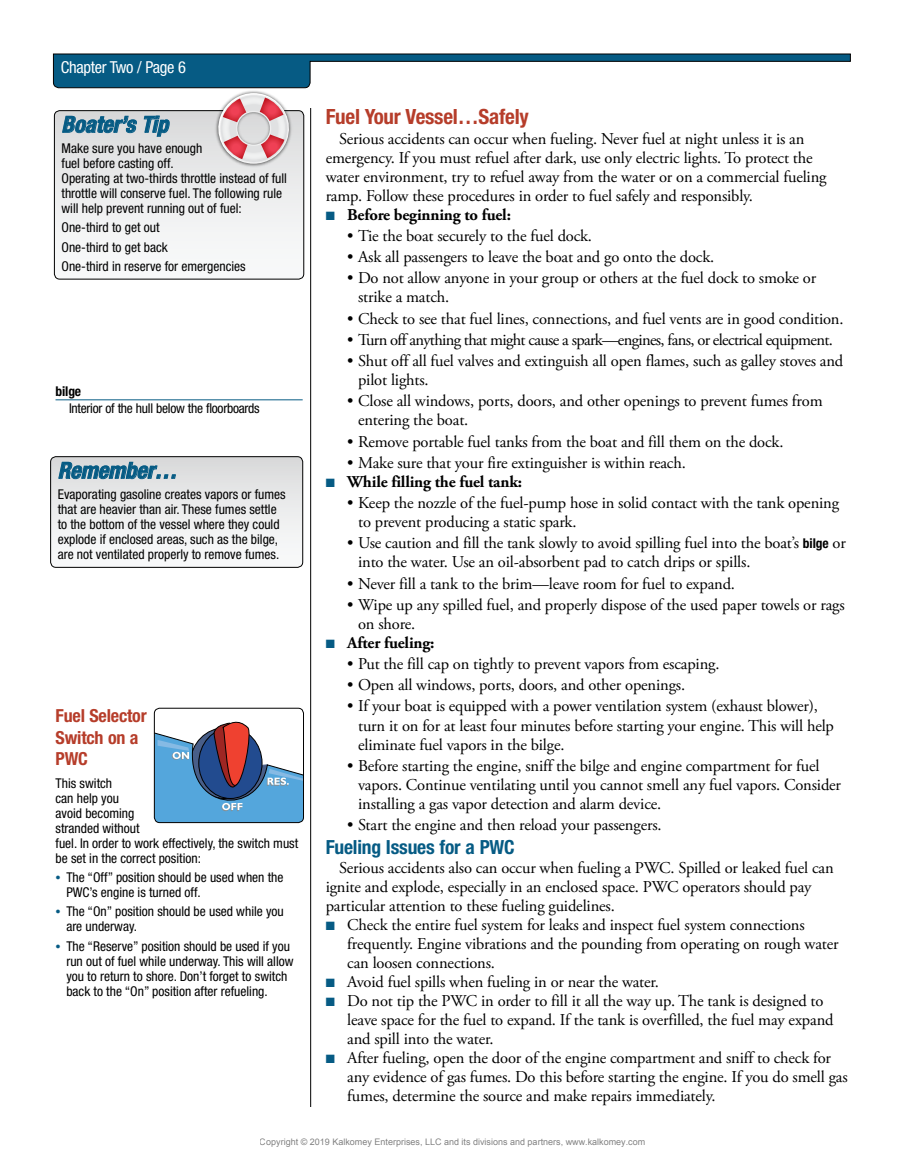
<style>
.page{position:relative;width:905px;height:1161px;background:#fff}
.page>*{position:absolute;margin:0;border:0;box-sizing:border-box;transform-origin:0 0}
.t1{font:italic 700 condensed 22.5px "Helvetica Neue LT Std";color:#065b84}
.t2{font:700 condensed 21px "Helvetica Neue LT Std";letter-spacing:-.01em;color:#b63d2a}
.t3{font:700 condensed 19.5px "Helvetica Neue LT Std";letter-spacing:-.01em;color:#065b84}
.t4{font:700 condensed 18px/21.6px "Helvetica Neue LT Std";letter-spacing:-.01em;color:#b63d2a}
.t5{font:16.5px/19px "Adobe Garamond Pro";letter-spacing:-.01em;color:#000}
.t6{font:16.5px "Adobe Garamond Pro";letter-spacing:-.04em;color:#000}
.t7{font:700 16.5px "Adobe Garamond Pro";letter-spacing:-.01em;color:#000}
.t8{font:condensed 16.5px "Helvetica Neue LT Std";letter-spacing:-.02em;color:#fff}
.t9{font:condensed 13.5px/15px "Helvetica Neue LT Std";color:#000}
.t10{font:condensed 13.5px "Helvetica Neue LT Std";letter-spacing:-.02em;color:#000}
.t11{font:700 condensed 13.5px "Helvetica Neue LT Std";letter-spacing:-.01em;color:#000}
.t12{font:9px "Arial";color:rgb(0 0 0/.5)}
.s1{font-family:"Adobe Garamond Pro";font-stretch:normal;color:#065b84}
.s2{color:#065b84}
.s3{font-family:"Helvetica Neue LT Std";font-weight:700;font-stretch:condensed;font-size:13.5px}
</style>
<div class="page">
<hr style="left:310px;top:108px;width:1px;height:999px;background:#000">
<svg style="left:154px;top:721px;width:149px;height:102px"></svg>
<div style="left:154px;top:708px;width:150px;height:115px;border:1px solid #000;border-radius:5px"></div>
<hr style="left:55px;top:399px;width:248px;height:1px;background:#065b84">
<svg style="left:51px;top:457px;width:252px;height:110px"></svg>
<div style="left:50px;top:456px;width:253px;height:112px;border:1px solid #000;border-radius:5px"></div>
<svg style="left:53px;top:53px;width:798px;height:226px"></svg>
<p class="t8" style="left:61px;top:58px;width:127px">Chapter Two / Page 6</p>
<h1 class="t1" style="left:62px;top:111px;width:108px">Boater’s Tip</h1>
<p class="t9" style="left:62px;top:141px;width:227px">Make sure you have enough<br>fuel before casting off.<br>Operating at two-thirds throttle instead of full throttle will conserve fuel. The following rule will help prevent running out of fuel:</p>
<p class="t9" style="left:62px;top:218px;width:186px;line-height:19.4px">One-third to get out<br>One-third to get back<br>One-third in reserve for emergencies</p>
<p class="t11" style="left:55px;top:383px;width:27px">bilge</p>
<p class="t10" style="left:69px;top:401px;width:192px">Interior of the hull below the floorboards</p>
<h1 class="t1" style="left:58px;top:457px;width:121px">Remember…</h1>
<p class="t9" style="left:58px;top:487px;width:229px">Evaporating gasoline creates vapors or fumes that are heavier than air. These fumes settle to the bottom of the vessel where they could explode if enclosed areas, such as the bilge, are not ventilated properly to remove fumes.</p>
<p class="t4" style="left:56px;top:705px;width:93px">Fuel Selector<br>Switch on a<br>PWC</p>
<p class="t9" style="left:56px;top:775px;width:244px">This switch<br>can help you<br>avoid becoming<br>stranded without<br>fuel. In order to work effectively, the switch must be set in the correct position:</p>
<p class="t9" style="left:66px;top:870px;width:219px;text-indent:-11px"><span class="s1">•</span> The “Off” position should be used when the<br>PWC’s engine is turned off.</p>
<p class="t9" style="left:66px;top:904px;width:219px;text-indent:-11px"><span class="s1">•</span> The “On” position should be used while you are underway.</p>
<p class="t9" style="left:66px;top:938px;width:229px;text-indent:-11px"><span class="s1">•</span> The “Reserve” position should be used if you run out of fuel while underway. This will allow you to return to shore. Don’t forget to switch back to the “On” position after refueling.</p>
<p class="t2" style="left:326px;top:104px;width:205px">Fuel Your Vessel…Safely</p>
<p class="t5" style="left:326px;top:129px;width:502px;text-indent:13px">Serious accidents can occur when fueling. Never fuel at night unless it is an emergency. If you must refuel after dark, use only electric lights. To protect the water environment, try to refuel away from the water or on a commercial fueling ramp. Follow these procedures in order to fuel safely and responsibly.</p>
<p class="t7" style="left:325px;top:205px;width:187px"><span class="s2">■</span> Before beginning to fuel:</p>
<p class="t5" style="left:347px;top:227px;width:246px">• Tie the boat securely to the fuel dock.</p>
<p class="t5" style="left:347px;top:248px;width:368px">• Ask all passengers to leave the boat and go onto the dock.</p>
<p class="t5" style="left:358px;top:269px;width:459px;text-indent:-11px">• Do not allow anyone in your group or others at the fuel dock to smoke or strike a match.</p>
<p class="t5" style="left:347px;top:309px;width:498px">• Check to see that fuel lines, connections, and fuel vents are in good condition.</p>
<p class="t6" style="left:347px;top:330px;width:487px">• Turn off anything that might cause a spark—engines, fans, or electrical equipment.</p>
<p class="t5" style="left:358px;top:352px;width:486px;text-indent:-11px">• Shut off all fuel valves and extinguish all open flames, such as galley stoves and pilot lights.</p>
<p class="t5" style="left:358px;top:392px;width:466px;text-indent:-11px">• Close all windows, ports, doors, and other openings to prevent fumes from entering the boat.</p>
<p class="t5" style="left:347px;top:432px;width:437px">• Remove portable fuel tanks from the boat and fill them on the dock.</p>
<p class="t5" style="left:347px;top:454px;width:340px">• Make sure that your fire extinguisher is within reach.</p>
<p class="t7" style="left:325px;top:472px;width:198px"><span class="s2">■</span> While filling the fuel tank:</p>
<p class="t5" style="left:358px;top:494px;width:482px;text-indent:-11px">• Keep the nozzle of the fuel-pump hose in solid contact with the tank opening to prevent producing a static spark.</p>
<p class="t5" style="left:358px;top:534px;width:489px;text-indent:-11px">• Use caution and fill the tank slowly to avoid spilling fuel into the boat’s <span class="s3">bilge</span> or into the water. Use an oil-absorbent pad to catch drips or spills.</p>
<p class="t5" style="left:347px;top:574px;width:389px">• Never fill a tank to the brim—leave room for fuel to expand.</p>
<p class="t5" style="left:358px;top:596px;width:488px;text-indent:-11px">• Wipe up any spilled fuel, and properly dispose of the used paper towels or rags on shore.</p>
<p class="t7" style="left:325px;top:633px;width:110px"><span class="s2">■</span> After fueling:</p>
<p class="t5" style="left:347px;top:655px;width:374px">• Put the fill cap on tightly to prevent vapors from escaping.</p>
<p class="t5" style="left:347px;top:676px;width:339px">• Open all windows, ports, doors, and other openings.</p>
<p class="t5" style="left:358px;top:697px;width:477px;text-indent:-11px">• If your boat is equipped with a power ventilation system (exhaust blower), turn it on for at least four minutes before starting your engine. This will help eliminate fuel vapors in the bilge.</p>
<p class="t5" style="left:358px;top:757px;width:484px;text-indent:-11px">• Before starting the engine, sniff the bilge and engine compartment for fuel vapors. Continue ventilating until you cannot smell any fuel vapors. Consider installing a gas vapor detection and alarm device.</p>
<p class="t5" style="left:347px;top:816px;width:316px">• Start the engine and then reload your passengers.</p>
<p class="t3" style="left:326px;top:835px;width:190px">Fueling Issues for a PWC</p>
<p class="t5" style="left:326px;top:858px;width:509px;text-indent:13px">Serious accidents also can occur when fueling a PWC. Spilled or leaked fuel can ignite and explode, especially in an enclosed space. PWC operators should pay particular attention to these fueling guidelines.</p>
<p class="t5" style="left:347px;top:916px;width:493px;text-indent:-22px"><span class="s2">■</span> Check the entire fuel system for leaks and inspect fuel system connections frequently. Engine vibrations and the pounding from operating on rough water can loosen connections.</p>
<p class="t5" style="left:325px;top:973px;width:335px"><span class="s2">■</span> Avoid fuel spills when fueling in or near the water.</p>
<p class="t5" style="left:347px;top:992px;width:488px;text-indent:-22px"><span class="s2">■</span> Do not tip the PWC in order to fill it all the way up. The tank is designed to leave space for the fuel to expand. If the tank is overfilled, the fuel may expand and spill into the water.</p>
<p class="t5" style="left:347px;top:1049px;width:502px;text-indent:-22px"><span class="s2">■</span> After fueling, open the door of the engine compartment and sniff to check for any evidence of gas fumes. Do this before starting the engine. If you do smell gas fumes, determine the source and make repairs immediately.</p>
<p class="t12" style="left:260px;top:1136px;width:387px">Copyright © 2019 Kalkomey Enterprises, LLC and its divisions and partners, www.kalkomey.com</p>
</div>
